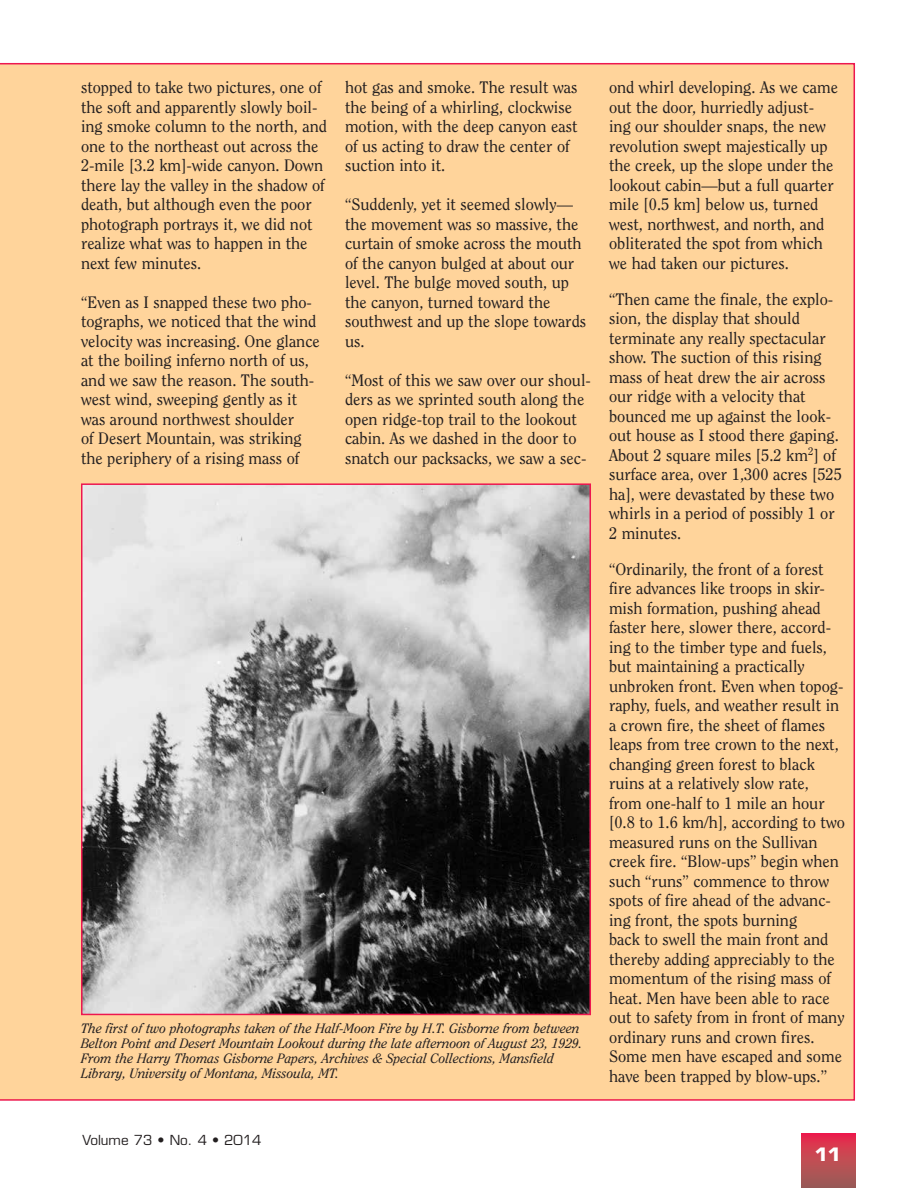
<style>
.page{position:relative;width:918px;height:1188px;background:#fff}
.page>*{position:absolute;margin:0;border:0;box-sizing:border-box;transform-origin:0 0}
.t1{font:700 18px "Eurostile";color:#fff}
.t2{font:16.5px/19.5px "Clearface";color:#231f20}
.t3{font:italic 13.5px/15px "Clearface";color:#231f20}
.t4{font:13.5px "Eurostile";color:#231f20}
</style>
<div class="page">
<svg style="left:801px;top:1134px;width:54px;height:54px;background:#c04752"></svg>
<div style="left:0;top:63px;width:855px;height:1038px;background:#ffd49b"></div>
<img style="left:84px;top:486px;width:504px;height:526px">
<div style="left:81px;top:483px;width:510px;height:532px;border:2px solid #ed174f"></div>
<p class="t2" style="left:81px;top:78px;width:248px">stopped to take two pictures, one of the soft and apparently slowly boil&shy;ing smoke column to the north, and one to the northeast out across the<br>2-mile [3.2 km]-wide canyon. Down there lay the valley in the shadow of death, but although even the poor photograph portrays it, we did not realize what was to happen in the next few minutes.</p>
<p class="t2" style="left:81px;top:292px;width:240px">“Even as I snapped these two pho&shy;tographs, we noticed that the wind velocity was increasing. One glance at the boiling inferno north of us, and we saw the reason. The south&shy;west wind, sweeping gently as it was around northwest shoulder<br>of Desert Mountain, was striking the periphery of a rising mass of</p>
<p class="t2" style="left:345px;top:78px;width:234px">hot gas and smoke. The result was the being of a whirling, clockwise motion, with the deep canyon east of us acting to draw the center of suction into it.</p>
<p class="t2" style="left:345px;top:195px;width:243px">“Suddenly, yet it seemed slowly— the movement was so massive, the curtain of smoke across the mouth of the canyon bulged at about our level. The bulge moved south, up the canyon, turned toward the southwest and up the slope towards us.</p>
<p class="t2" style="left:345px;top:370px;width:247px">“Most of this we saw over our shoul&shy;ders as we sprinted south along the open ridge-top trail to the lookout cabin. As we dashed in the door to snatch our packsacks, we saw a sec-</p>
<p class="t3" style="left:81px;top:1020px;width:503px">The first of two photographs taken of the Half-Moon Fire by H.T. Gisborne from between Belton Point and Desert Mountain Lookout during the late afternoon of August 23, 1929.<br>From the Harry Thomas Gisborne Papers, Archives &amp; Special Collections, Mansfield Library, University of Montana, Missoula, MT.</p>
<p class="t2" style="left:609px;top:78px;width:230px">ond whirl developing. As we came out the door, hurriedly adjust&shy;ing our shoulder snaps, the new revolution swept majestically up the creek, up the slope under the lookout cabin—but a full quarter mile [0.5 km] below us, turned west, northwest, and north, and obliterated the spot from which we had taken our pictures.</p>
<p class="t2" style="left:609px;top:289px;width:234px">“Then came the finale, the explo&shy;sion, the display that should terminate any really spectacular show. The suction of this rising mass of heat drew the air across our ridge with a velocity that bounced me up against the look&shy;out house as I stood there gaping.<br>About 2 square miles [5.2 km<sup>2</sup>] of surface area, over 1,300 acres [525 ha], were devastated by these two whirls in a period of possibly 1 or<br>2 minutes.</p>
<p class="t2" style="left:609px;top:559px;width:238px">“Ordinarily, the front of a forest fire advances like troops in skir&shy;mish formation, pushing ahead faster here, slower there, accord&shy;ing to the timber type and fuels, but maintaining a practically unbroken front. Even when topog&shy;raphy, fuels, and weather result in a crown fire, the sheet of flames leaps from tree crown to the next, changing green forest to black ruins at a relatively slow rate, from one-half to 1 mile an hour [0.8 to 1.6 km/h], according to two measured runs on the Sullivan creek fire. “Blow-ups” begin when such “runs” commence to throw spots of fire ahead of the advanc&shy;ing front, the spots burning<br>back to swell the main front and thereby adding appreciably to the momentum of the rising mass of heat. Men have been able to race out to safety from in front of many ordinary runs and crown fires.<br>Some men have escaped and some have been trapped by blow-ups.”</p>
<p class="t4" style="left:82px;top:1132px;width:181px">Volume 73 • No. 4 • 2014</p>
<p class="t1" style="left:815px;top:1144px;width:27px">11</p>
</div>
